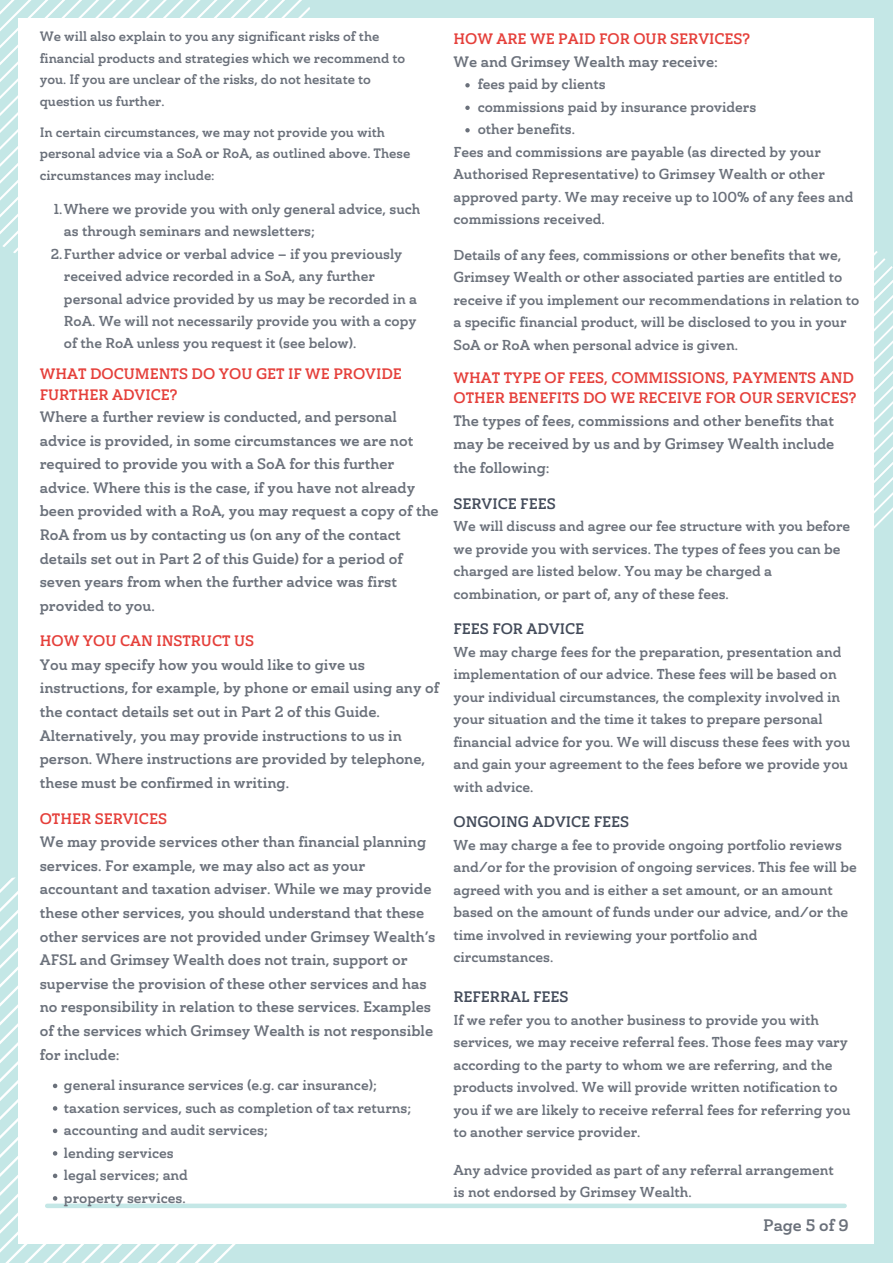
<style>
.page{position:relative;width:893px;height:1264px;background:#fff}
.page>*{position:absolute;margin:0;border:0;box-sizing:border-box;transform-origin:0 0}
.t1{font:16.5px "Ainslie Slab Nor Dem";color:#6b717b}
.t2{font:15px/23.5px "Ainslie Slab Nor Dem";color:#6b717b}
.t3{font:15px/20.5px "Ainslie Slab Nor Dem";color:#e53f3a}
.t4{font:15px "Ainslie Slab Nor Dem";color:#434b5a}
.t5{font:14.25px/22.5px "Ainslie Slab Nor Dem";color:#6b717b}
.t6{font:13.5px/21.5px "Ainslie Slab Nor Dem";color:#6b717b}
</style>
<div class="page">
<div style="left:0;top:0;width:892px;height:1262px;background:#c4e7e6"></div>
<svg style="left:0;top:0;width:310px;height:253px"></svg>
<svg style="left:873px;top:204px;width:19px;height:372px"></svg>
<div style="left:18px;top:18px;width:855px;height:1225px;background:#fff"></div>
<div style="left:47px;top:1203px;width:797px;height:5px;background:#c4e7e6"></div>
<svg style="left:0;top:877px;width:280px;height:385px"></svg>
<svg style="left:465px;top:83px;width:4px;height:4px"></svg>
<svg style="left:465px;top:106px;width:4px;height:4px"></svg>
<svg style="left:465px;top:128px;width:4px;height:4px"></svg>
<p class="t6" style="left:40px;top:26px;width:367px">We will also explain to you any significant risks of the financial products and strategies which we recommend to you. If you are unclear of the risks, do not hesitate to question us further.</p>
<p class="t6" style="left:40px;top:121px;width:372px">In certain circumstances, we may not provide you with personal advice via a SoA or RoA, as outlined above. These circumstances may include:</p>
<p class="t5" style="left:54px;top:197px;width:368px">1.Where we provide you with only general advice, such</p>
<p class="t5" style="left:64px;top:220px;width:252px">as through seminars and newsletters;</p>
<p class="t5" style="left:51px;top:242px;width:353px">2.Further advice or verbal advice – if you previously</p>
<p class="t5" style="left:64px;top:265px;width:312px">received advice recorded in a SoA, any further</p>
<p class="t5" style="left:64px;top:287px;width:354px">personal advice provided by us may be recorded in a</p>
<p class="t5" style="left:64px;top:310px;width:354px">RoA. We will not necessarily provide you with a copy</p>
<p class="t5" style="left:64px;top:332px;width:294px">of the RoA unless you request it (see below).</p>
<p class="t3" style="left:40px;top:364px;width:363px">WHAT DOCUMENTS DO YOU GET IF WE PROVIDE<br>FURTHER ADVICE?</p>
<p class="t2" style="left:40px;top:405px;width:400px">Where a further review is conducted, and personal advice is provided, in some circumstances we are not required to provide you with a SoA for this further advice. Where this is the case, if you have not already been provided with a RoA, you may request a copy of the RoA from us by contacting us (on any of the contact details set out in Part 2 of this Guide) for a period of seven years from when the further advice was first provided to you.</p>
<p class="t3" style="left:40px;top:630px;width:216px">HOW YOU CAN INSTRUCT US</p>
<p class="t2" style="left:40px;top:653px;width:401px">You may specify how you would like to give us instructions, for example, by phone or email using any of the contact details set out in Part 2 of this Guide.<br>Alternatively, you may provide instructions to us in person. Where instructions are provided by telephone, these must be confirmed in writing.</p>
<p class="t3" style="left:40px;top:808px;width:129px">OTHER SERVICES</p>
<p class="t2" style="left:40px;top:830px;width:397px">We may provide services other than financial planning services. For example, we may also act as your accountant and taxation adviser. While we may provide these other services, you should understand that these other services are not provided under Grimsey Wealth’s AFSL and Grimsey Wealth does not train, support or supervise the provision of these other services and has no responsibility in relation to these services. Examples of the services which Grimsey Wealth is not responsible for include:</p>
<p class="t5" style="left:64px;top:1073px;width:349px">general insurance services (e.g. car insurance); taxation services, such as completion of tax returns; accounting and audit services;<br>lending services<br>legal services; and<br>property services.</p>
<p class="t3" style="left:453px;top:29px;width:298px">HOW ARE WE PAID FOR OUR SERVICES?</p>
<p class="t2" style="left:453px;top:50px;width:266px">We and Grimsey Wealth may receive:</p>
<p class="t5" style="left:477px;top:73px;width:280px">fees paid by clients<br>commissions paid by insurance providers other benefits.</p>
<p class="t5" style="left:453px;top:141px;width:401px">Fees and commissions are payable (as directed by your Authorised Representative) to Grimsey Wealth or other approved party. We may receive up to 100% of any fees and commissions received.</p>
<p class="t5" style="left:453px;top:244px;width:407px">Details of any fees, commissions or other benefits that we, Grimsey Wealth or other associated parties are entitled to receive if you implement our recommendations in relation to a specific financial product, will be disclosed to you in your SoA or RoA when personal advice is given.</p>
<p class="t3" style="left:453px;top:367px;width:404px">WHAT TYPE OF FEES, COMMISSIONS, PAYMENTS AND<br>OTHER BENEFITS DO WE RECEIVE FOR OUR SERVICES?</p>
<p class="t2" style="left:453px;top:409px;width:382px;text-align:justify">The types of fees, commissions and other benefits that may be received by us and by Grimsey Wealth include the following:</p>
<p class="t4" style="left:453px;top:495px;width:104px">SERVICE FEES</p>
<p class="t5" style="left:453px;top:515px;width:398px">We will discuss and agree our fee structure with you before we provide you with services. The types of fees you can be charged are listed below. You may be charged a combination, or part of, any of these fees.</p>
<p class="t4" style="left:453px;top:620px;width:132px">FEES FOR ADVICE</p>
<p class="t5" style="left:453px;top:640px;width:398px">We may charge fees for the preparation, presentation and implementation of our advice. These fees will be based on your individual circumstances, the complexity involved in your situation and the time it takes to prepare personal financial advice for you. We will discuss these fees with you and gain your agreement to the fees before we provide you with advice.</p>
<p class="t4" style="left:453px;top:813px;width:177px">ONGOING ADVICE FEES</p>
<p class="t5" style="left:453px;top:833px;width:405px">We may charge a fee to provide ongoing portfolio reviews and/or for the provision of ongoing services. This fee will be agreed with you and is either a set amount, or an amount based on the amount of funds under our advice, and/or the time involved in reviewing your portfolio and circumstances.</p>
<p class="t4" style="left:453px;top:988px;width:116px">REFERRAL FEES</p>
<p class="t5" style="left:453px;top:1008px;width:398px">If we refer you to another business to provide you with services, we may receive referral fees. Those fees may vary according to the party to whom we are referring, and the products involved. We will provide written notification to you if we are likely to receive referral fees for referring you to another service provider.</p>
<p class="t5" style="left:453px;top:1158px;width:382px">Any advice provided as part of any referral arrangement is not endorsed by Grimsey Wealth.</p>
<p class="t1" style="left:763px;top:1215px;width:87px">Page 5 of 9</p>
</div>
